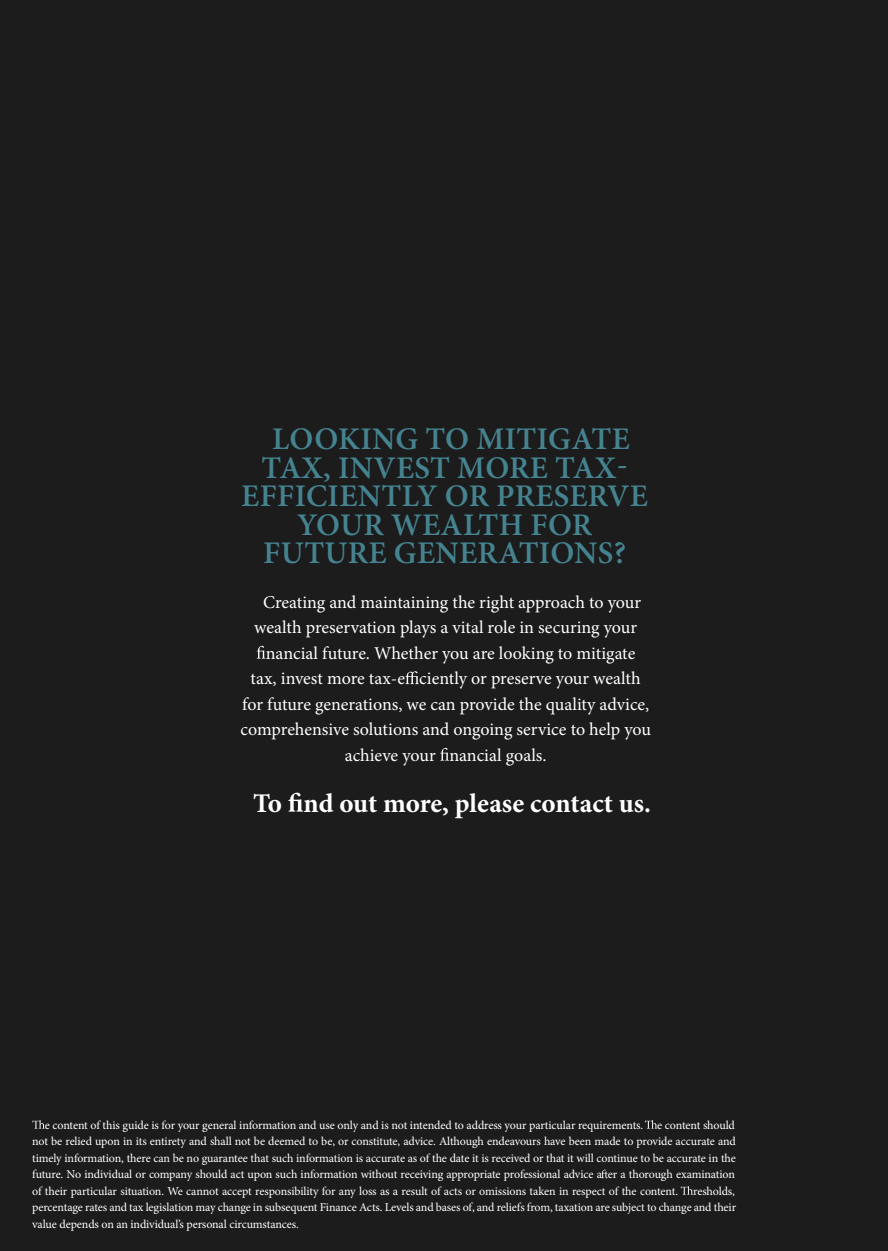
<style>
.page{position:relative;width:888px;height:1251px;background:#1c1c1c}
.page>*{position:absolute;margin:0;border:0;box-sizing:border-box;transform-origin:0 0}
.t1{font:600 31.5px/28.5px "Minion Pro";letter-spacing:.01em;color:#44838f;text-align:center}
.t2{font:700 27px "Minion Pro";color:#fff}
.t3{font:18px "Minion Pro";letter-spacing:-.005em;color:#fff}
.t4{font:12px/16.5px "Minion Pro";letter-spacing:-.01em;color:#fff;text-align:justify}
</style>
<div class="page">
<svg style="left:32px;top:1120px;width:12px;height:8px"></svg>
<svg style="left:645px;top:1120px;width:12px;height:8px"></svg>
<svg style="left:601px;top:1169px;width:7px;height:9px"></svg>
<svg style="left:681px;top:1186px;width:12px;height:8px"></svg>
<svg style="left:618px;top:466px;width:8px;height:2px"></svg>
<svg style="left:257px;top:646px;width:8px;height:12px"></svg>
<svg style="left:405px;top:671px;width:14px;height:13px"></svg>
<svg style="left:440px;top:748px;width:8px;height:12px"></svg>
<svg style="left:288px;top:792px;width:15px;height:19px"></svg>
<h1 class="t1" style="left:241px;top:425px;width:408px">LOOKING TO MITIGATE<br>TAX, INVEST MORE TAX<br>EFFICIENTLY OR PRESERVE<br>YOUR WEALTH FOR<br>FUTURE GENERATIONS?</h1>
<h3 class="t3" style="left:263px;top:590px;width:380px">Creating and maintaining the right approach to your</h3>
<h3 class="t3" style="left:254px;top:615px;width:384px">wealth preservation plays a vital role in securing your</h3>
<h3 class="t3" style="left:266px;top:641px;width:371px">nancial future. Whether you are looking to mitigate</h3>
<h3 class="t3" style="left:251px;top:666px;width:392px">tax, invest more tax-e ciently or preserve your wealth</h3>
<h3 class="t3" style="left:242px;top:692px;width:408px">for future generations, we can provide the quality advice,</h3>
<h3 class="t3" style="left:241px;top:717px;width:412px">comprehensive solutions and ongoing service to help you</h3>
<h3 class="t3" style="left:345px;top:743px;width:203px">achieve your nancial goals.</h3>
<h2 class="t2" style="left:253px;top:784px;width:399px">To nd out more, please contact us.</h2>
<p class="t4" style="left:32px;top:1116px;width:705px;text-indent:13px">e content of this guide is for your general information and use only and is not intended to address your particular requirements. e content should not be relied upon in its entirety and shall not be deemed to be, or constitute, advice. Although endeavours have been made to provide accurate and timely information, there can be no guarantee that such information is accurate as of the date it is received or that it will continue to be accurate in the future. No individual or company should act upon such information without receiving appropriate professional advice a er a thorough examination of their particular situation. We cannot accept responsibility for any loss as a result of acts or omissions taken in respect of the content.</p>
<p class="t4" style="left:32px;top:1182px;width:705px;text-indent:661px">resholds, percentage rates and tax legislation may change in subsequent Finance Acts. Levels and bases of, and reliefs from, taxation are subject to change and their value depends on an individual’s personal circumstances.</p>
</div>
